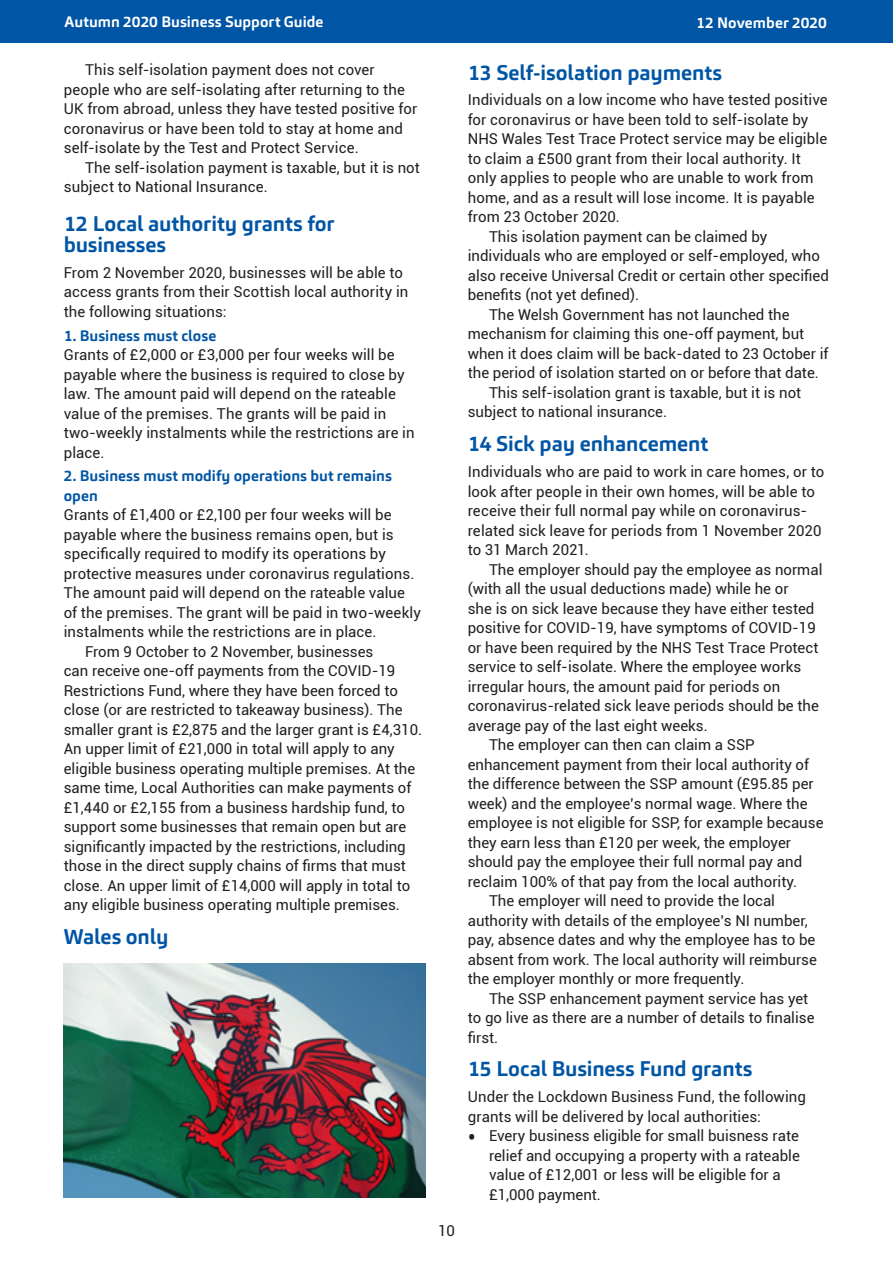
<style>
.page{position:relative;width:893px;height:1263px;background:#fff}
.page>*{position:absolute;margin:0;border:0;box-sizing:border-box;transform-origin:0 0}
.t1{font:700 21px/21px "Carnac";letter-spacing:-.005em;color:#0155a5}
.t2{font:15px/19.5px "Roboto";color:#231f20}
.t3{font:700 15px/19.5px "Carnac";letter-spacing:.005em;color:#0155a5}
.t4{font:700 15px "Carnac";letter-spacing:.005em;color:#fff}
.s1{font-size:24px}
</style>
<div class="page">
<div style="left:0;top:0;width:893px;height:43px;background:#0155a5"></div>
<img style="left:64px;top:963px;width:361px;height:234px">
<p class="t4" style="left:65px;top:12px;width:260px">Autumn 2020 Business Support Guide</p>
<p class="t4" style="left:696px;top:14px;width:132px">12 November 2020</p>
<p class="t2" style="left:64px;top:59px;width:355px;text-indent:21px">This self-isolation payment does not cover people who are self-isolating after returning to the UK from abroad, unless they have tested positive for coronavirus or have been told to stay at home and self-isolate by the Test and Protect Service.</p>
<p class="t2" style="left:64px;top:157px;width:358px;text-indent:21px">The self-isolation payment is taxable, but it is not subject to National Insurance.</p>
<h1 class="t1" style="left:64px;top:213px;width:273px">12 Local authority grants for businesses</h1>
<p class="t2" style="left:64px;top:262px;width:346px">From 2 November 2020, businesses will be able to access grants from their Scottish local authority in the following situations:</p>
<p class="t3" style="left:64px;top:326px;width:154px">1. Business must close</p>
<p class="t2" style="left:64px;top:344px;width:352px">Grants of £2,000 or £3,000 per four weeks will be payable where the business is required to close by law. The amount paid will depend on the rateable value of the premises. The grants will be paid in two-weekly instalments while the restrictions are in place.</p>
<p class="t3" style="left:64px;top:466px;width:330px">2. Business must modify operations but remains open</p>
<p class="t2" style="left:64px;top:505px;width:329px">Grants of £1,400 or £2,100 per four weeks will be</p>
<p class="t2" style="left:64px;top:524px;width:331px">payable where the business remains open, but is</p>
<p class="t2" style="left:64px;top:544px;width:324px">specifically required to modify its operations by</p>
<p class="t2" style="left:64px;top:563px;width:352px">protective measures under coronavirus regulations.</p>
<p class="t2" style="left:64px;top:583px;width:343px">The amount paid will depend on the rateable value</p>
<p class="t2" style="left:64px;top:602px;width:359px">of the premises. The grant will be paid in two-weekly</p>
<p class="t2" style="left:64px;top:622px;width:314px">instalments while the restrictions are in place.</p>
<p class="t2" style="left:85px;top:641px;width:290px">From 9 October to 2 November, businesses</p>
<p class="t2" style="left:64px;top:661px;width:333px">can receive one-off payments from the COVID-19</p>
<p class="t2" style="left:64px;top:680px;width:336px">Restrictions Fund, where they have been forced to</p>
<p class="t2" style="left:64px;top:700px;width:340px">close (or are restricted to takeaway business). The</p>
<p class="t2" style="left:64px;top:719px;width:360px">smaller grant is £2,875 and the larger grant is £4,310.</p>
<p class="t2" style="left:64px;top:739px;width:333px">An upper limit of £21,000 in total will apply to any</p>
<p class="t2" style="left:64px;top:758px;width:353px">eligible business operating multiple premises. At the</p>
<p class="t2" style="left:64px;top:778px;width:349px">same time, Local Authorities can make payments of</p>
<p class="t2" style="left:64px;top:797px;width:343px">£1,440 or £2,155 from a business hardship fund, to</p>
<p class="t2" style="left:64px;top:817px;width:344px">support some businesses that remain open but are</p>
<p class="t2" style="left:64px;top:836px;width:344px">significantly impacted by the restrictions, including</p>
<p class="t2" style="left:64px;top:856px;width:344px">those in the direct supply chains of firms that must</p>
<p class="t2" style="left:64px;top:875px;width:348px">close. An upper limit of £14,000 will apply in total to</p>
<p class="t2" style="left:64px;top:895px;width:338px">any eligible business operating multiple premises.</p>
<h1 class="t1" style="left:64px;top:926px;width:106px">Wales only</h1>
<h1 class="t1" style="left:468px;top:62px;width:256px">13 Self-isolation payments</h1>
<p class="t2" style="left:468px;top:90px;width:361px">Individuals on a low income who have tested positive</p>
<p class="t2" style="left:468px;top:109px;width:342px">for coronavirus or have been told to self-isolate by</p>
<p class="t2" style="left:468px;top:129px;width:361px">NHS Wales Test Trace Protect service may be eligible</p>
<p class="t2" style="left:468px;top:148px;width:335px">to claim a £500 grant from their local authority. It</p>
<p class="t2" style="left:468px;top:168px;width:347px">only applies to people who are unable to work from</p>
<p class="t2" style="left:468px;top:187px;width:348px">home, and as a result will lose income. It is payable</p>
<p class="t2" style="left:468px;top:207px;width:154px">from 23 October 2020.</p>
<p class="t2" style="left:489px;top:226px;width:280px">This isolation payment can be claimed by</p>
<p class="t2" style="left:468px;top:246px;width:354px">individuals who are employed or self-employed, who</p>
<p class="t2" style="left:468px;top:265px;width:363px">also receive Universal Credit or certain other specified</p>
<p class="t2" style="left:468px;top:285px;width:173px">benefits (not yet defined).</p>
<p class="t2" style="left:489px;top:304px;width:302px">The Welsh Government has not launched the</p>
<p class="t2" style="left:468px;top:324px;width:338px">mechanism for claiming this one-off payment, but</p>
<p class="t2" style="left:468px;top:343px;width:362px">when it does claim will be back-dated to 23 October if</p>
<p class="t2" style="left:468px;top:363px;width:353px">the period of isolation started on or before that date.</p>
<p class="t2" style="left:489px;top:382px;width:314px">This self-isolation grant is taxable, but it is not</p>
<p class="t2" style="left:468px;top:402px;width:201px">subject to national insurance.</p>
<h1 class="t1" style="left:468px;top:433px;width:242px">14 Sick pay enhancement</h1>
<p class="t2" style="left:468px;top:461px;width:358px">Individuals who are paid to work in care homes, or to look after people in their own homes, will be able to receive their full normal pay while on coronavirus&shy;related sick leave for periods from 1 November 2020 to 31 March 2021.</p>
<p class="t2" style="left:489px;top:559px;width:335px">The employer should pay the employee as normal</p>
<p class="t2" style="left:468px;top:578px;width:322px">(with all the usual deductions made) while he or</p>
<p class="t2" style="left:468px;top:598px;width:348px">she is on sick leave because they have either tested</p>
<p class="t2" style="left:468px;top:617px;width:350px">positive for COVID-19, have symptoms of COVID-19</p>
<p class="t2" style="left:468px;top:637px;width:352px">or have been required by the NHS Test Trace Protect</p>
<p class="t2" style="left:468px;top:656px;width:335px">service to self-isolate. Where the employee works</p>
<p class="t2" style="left:468px;top:676px;width:314px">irregular hours, the amount paid for periods on</p>
<p class="t2" style="left:468px;top:695px;width:353px">coronavirus-related sick leave periods should be the</p>
<p class="t2" style="left:468px;top:715px;width:242px">average pay of the last eight weeks.</p>
<p class="t2" style="left:489px;top:734px;width:267px">The employer can then can claim a SSP</p>
<p class="t2" style="left:468px;top:754px;width:343px">enhancement payment from their local authority of</p>
<p class="t2" style="left:468px;top:773px;width:347px">the difference between the SSP amount (£95.85 per</p>
<p class="t2" style="left:468px;top:793px;width:341px">week) and the employee’s normal wage. Where the</p>
<p class="t2" style="left:468px;top:812px;width:357px">employee is not eligible for SSP, for example because</p>
<p class="t2" style="left:468px;top:832px;width:325px">they earn less than £120 per week, the employer</p>
<p class="t2" style="left:468px;top:851px;width:336px">should pay the employee their full normal pay and</p>
<p class="t2" style="left:468px;top:871px;width:331px">reclaim 100% of that pay from the local authority.</p>
<p class="t2" style="left:489px;top:890px;width:288px">The employer will need to provide the local</p>
<p class="t2" style="left:468px;top:910px;width:341px">authority with details of the employee’s NI number,</p>
<p class="t2" style="left:468px;top:929px;width:349px">pay, absence dates and why the employee has to be</p>
<p class="t2" style="left:468px;top:949px;width:351px">absent from work. The local authority will reimburse</p>
<p class="t2" style="left:468px;top:968px;width:278px">the employer monthly or more frequently.</p>
<p class="t2" style="left:489px;top:988px;width:321px">The SSP enhancement payment service has yet</p>
<p class="t2" style="left:468px;top:1007px;width:348px">to go live as there are a number of details to finalise</p>
<p class="t2" style="left:468px;top:1027px;width:32px">first.</p>
<h1 class="t1" style="left:468px;top:1059px;width:286px">15 Local Business Fund grants</h1>
<p class="t2" style="left:468px;top:1087px;width:340px">Under the Lockdown Business Fund, the following grants will be delivered by local authorities:</p>
<p class="t2" style="left:489px;top:1126px;width:312px;text-indent:-21px"><span class="s1">•</span> Every business eligible for small buisness rate relief and occupying a property with a rateable value of £12,001 or less will be eligible for a £1,000 payment.</p>
<p class="t2" style="left:438px;top:1220px;width:18px">10</p>
</div>
